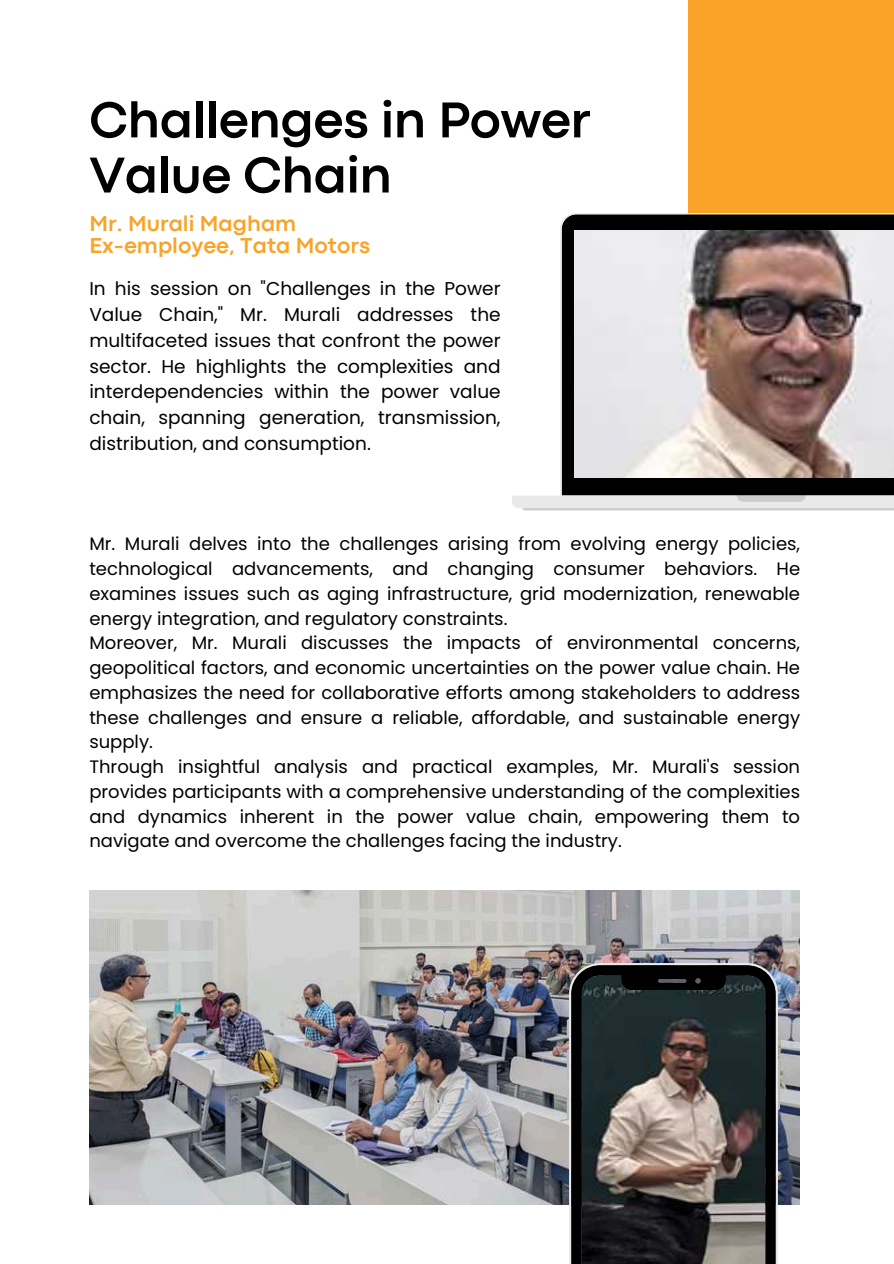
<style>
.page{position:relative;width:894px;height:1264px;background:#fff}
.page>*{position:absolute;margin:0;border:0;box-sizing:border-box;transform-origin:0 0}
.t1{font:700 52.5px/55.2px "Codec Pro";letter-spacing:-.01em;color:#000}
.t2{font:700 22.5px/22.5px "Codec Pro";color:#f9a328}
.t3{font:18.45px/25.8px "Poppins";color:#000;text-align:justify}
.t4{font:18px/24.8px "Poppins";color:#000}
</style>
<div class="page">
<div style="left:688px;top:0;width:205px;height:278px;background:#f9a328"></div>
<svg style="left:512px;top:213px;width:381px;height:295px"></svg>
<svg style="left:736px;top:495px;width:69px;height:7px"></svg>
<svg style="left:522px;top:508px;width:371px;height:2px"></svg>
<img style="left:574px;top:231px;width:319px;height:246px">
<img style="left:89px;top:890px;width:710px;height:313px">
<svg style="left:566px;top:1018px;width:3px;height:18px"></svg>
<svg style="left:566px;top:1049px;width:3px;height:31px"></svg>
<svg style="left:566px;top:1087px;width:3px;height:31px"></svg>
<svg style="left:777px;top:1059px;width:3px;height:50px"></svg>
<svg style="left:569px;top:963px;width:208px;height:300px"></svg>
<h1 class="t1" style="left:89px;top:96px;width:503px">Challenges in Power<br>Value Chain</h1>
<p class="t2" style="left:89px;top:214px;width:282px">Mr. Murali Magham<br>Ex-employee, Tata Motors</p>
<p class="t3" style="left:89px;top:275px;width:412px">In his session on "Challenges in the Power Value Chain," Mr. Murali addresses the multifaceted issues that confront the power sector. He highlights the complexities and interdependencies within the power value chain, spanning generation, transmission, distribution, and consumption.</p>
<p class="t4" style="left:89px;top:531px;width:712px">Mr. Murali delves into the challenges arising from evolving energy policies, technological advancements, and changing consumer behaviors. He examines issues such as aging infrastructure, grid modernization, renewable energy integration, and regulatory constraints.<br>Moreover, Mr. Murali discusses the impacts of environmental concerns, geopolitical factors, and economic uncertainties on the power value chain. He emphasizes the need for collaborative efforts among stakeholders to address these challenges and ensure a reliable, affordable, and sustainable energy supply.<br>Through insightful analysis and practical examples, Mr. Murali's session provides participants with a comprehensive understanding of the complexities and dynamics inherent in the power value chain, empowering them to navigate and overcome the challenges facing the industry.</p>
</div>
